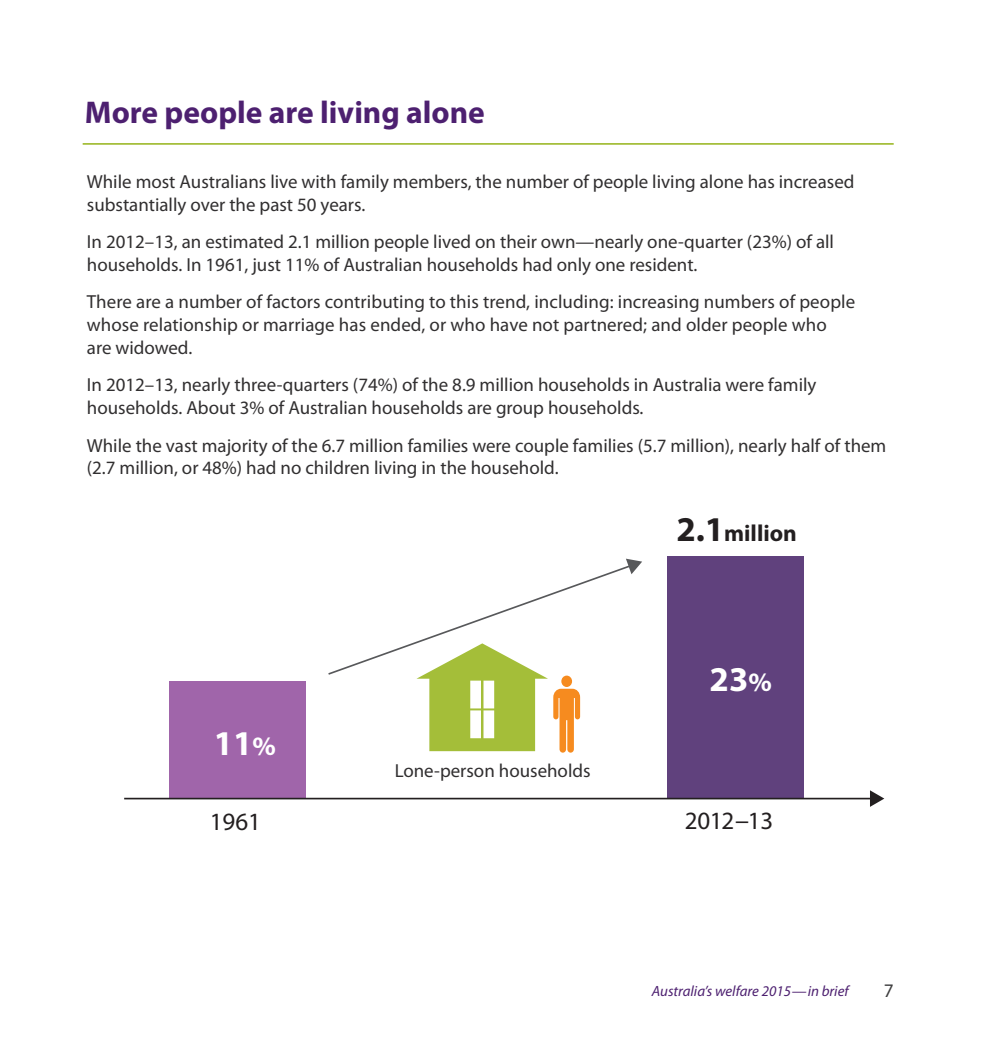
<style>
.page{position:relative;width:993px;height:1042px;background:#fff}
.page>*{position:absolute;margin:0;border:0;box-sizing:border-box;transform-origin:0 0}
.t1{font:700 35px "Myriad Pro";color:#fff}
.Heading_1{font:700 31.5px "Myriad Pro";color:#4d2070}
.t2{font:24.85px "Myriad Pro";color:#231f20}
.t3{font:700 23.28px "Myriad Pro";color:#231f20}
.t4{font:19.25px "Myriad Pro";color:#3e3e3f}
.Body_Last{font:18.9px/22.8px "Myriad Pro";color:#312f30}
.t5{font:italic 14.88px "Myriad Pro";color:#4d2070}
.s1{font-size:35px}
.s2{font-size:26.6px}
</style>
<div class="page">
<hr style="left:83px;top:143px;width:810px;height:2px;background:#a4be39">
<div style="left:667px;top:556px;width:136px;height:242px;background:#60417d"></div>
<div style="left:170px;top:681px;width:136px;height:117px;background:#a065aa"></div>
<hr style="left:124px;top:798px;width:748px;height:1px;background:#231f20">
<svg style="left:869px;top:790px;width:15px;height:17px"></svg>
<svg style="left:328px;top:559px;width:314px;height:193px"></svg>
<p class="Heading_1" style="left:85px;top:92px;width:401px">More people are living alone</p>
<p class="Body_Last" style="left:87px;top:170px;width:768px">While most Australians live with family members, the number of people living alone has increased substantially over the past 50 years.</p>
<p class="Body_Last" style="left:87px;top:230px;width:748px">In 2012–13, an estimated 2.1 million people lived on their own—nearly one-quarter (23%) of all households. In 1961, just 11% of Australian households had only one resident.</p>
<p class="Body_Last" style="left:87px;top:290px;width:769px">There are a number of factors contributing to this trend, including: increasing numbers of people whose relationship or marriage has ended, or who have not partnered; and older people who are widowed.</p>
<p class="Body_Last" style="left:87px;top:373px;width:730px">In 2012–13, nearly three-quarters (74%) of the 8.9 million households in Australia were family households. About 3% of Australian households are group households.</p>
<p class="Body_Last" style="left:87px;top:433px;width:800px">While the vast majority of the 6.7 million families were couple families (5.7 million), nearly half of them (2.7 million, or 48%) had no children living in the household.</p>
<p class="t3" style="left:676px;top:518px;width:122px"><span class="s1">2.1</span>million</p>
<p class="t1" style="left:214px;top:720px;width:64px">11<span class="s2">%</span></p>
<p class="Body_Last" style="left:394px;top:759px;width:197px">Lone-person households</p>
<p class="t1" style="left:709px;top:657px;width:64px">23<span class="s2">%</span></p>
<p class="t2" style="left:210px;top:806px;width:53px">1961</p>
<p class="t2" style="left:684px;top:805px;width:90px">2012-13</p>
<p class="t5" style="left:651px;top:982px;width:198px">Australia’s welfare 2015—in brief</p>
<p class="t4" style="left:883px;top:978px;width:11px">7</p>
</div>
